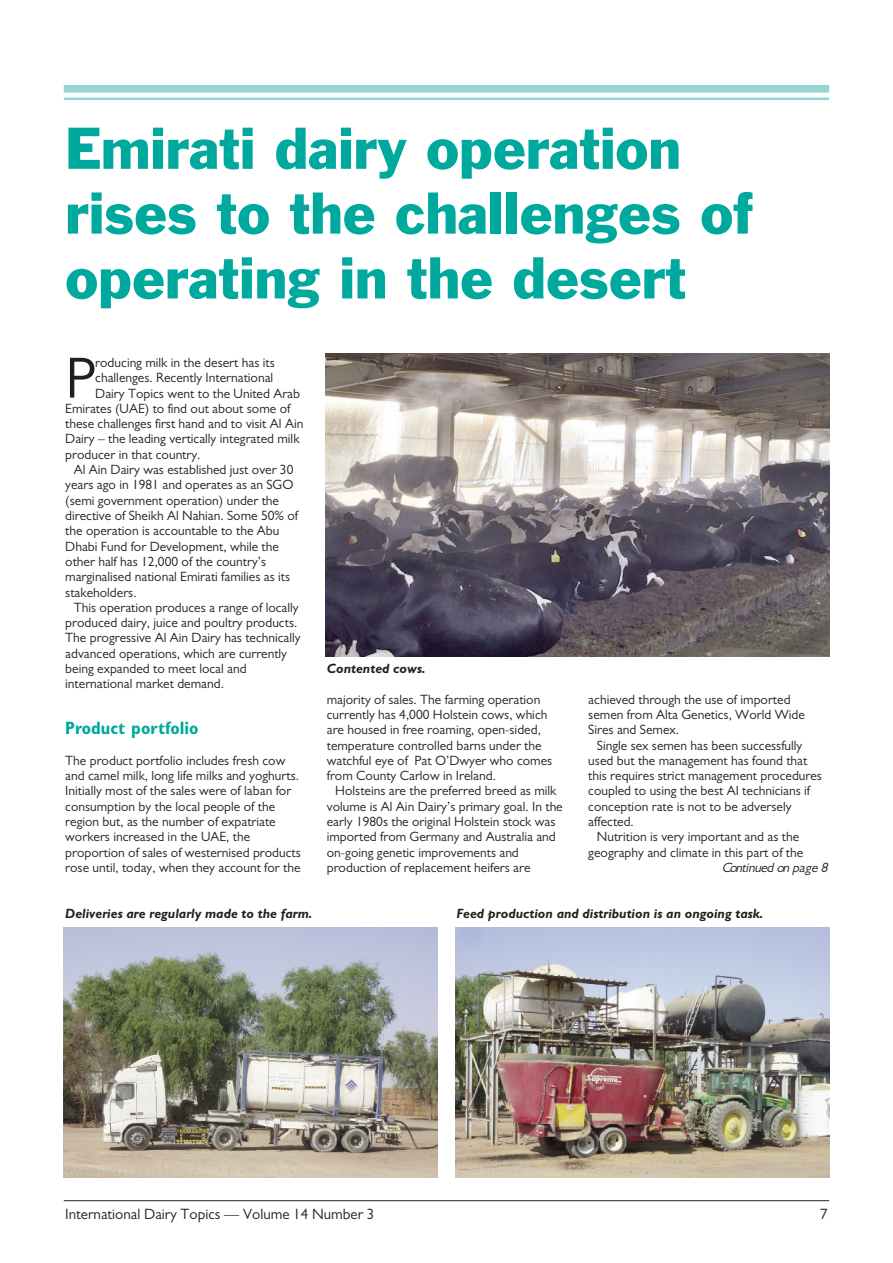
<style>
.page{position:relative;width:893px;height:1263px;background:#fff}
.page>*{position:absolute;margin:0;border:0;box-sizing:border-box;transform-origin:0 0}
.t1{font:58.35px "Gill Sans";color:#231f20}
.t2{font:54px/64.8px "Franklin Gothic BT";color:#00a99d}
.t3{font:700 condensed 18px "Gill Sans";color:#00a99d}
.t4{font:15px "Gill Sans";color:#231f20}
.t5{font:13.5px/15.3px "Gill Sans";color:#231f20}
.t6{font:italic 700 13.5px "Gill Sans";color:#231f20}
.t7{font:italic 13.5px "Gill Sans";color:#231f20}
</style>
<div class="page">
<hr style="left:64px;top:1200px;width:765px;height:1px;background:#231f20">
<div style="left:64px;top:85px;width:765px;height:8px;background:#96d5d2"></div>
<hr style="left:64px;top:98px;width:765px;height:2px;background:#96d5d2">
<img style="left:64px;top:927px;width:374px;height:251px">
<img style="left:455px;top:927px;width:374px;height:251px">
<img style="left:325px;top:353px;width:504px;height:303px">
<h2 class="t2" style="left:65px;top:121px;width:689px">Emirati dairy operation rises to the challenges of operating in the desert</h2>
<h1 class="t1" style="left:65px;top:358px;width:32px">P</h1>
<p class="t5" style="left:95px;top:356px;width:181px">roducing milk in the desert has its</p>
<p class="t5" style="left:95px;top:371px;width:179px">challenges. Recently International</p>
<p class="t5" style="left:95px;top:387px;width:206px">Dairy Topics went to the United Arab</p>
<p class="t5" style="left:65px;top:402px;width:227px">Emirates (UAE) to find out about some of</p>
<p class="t5" style="left:65px;top:417px;width:240px">these challenges first hand and to visit Al Ain</p>
<p class="t5" style="left:65px;top:433px;width:236px">Dairy – the leading vertically integrated milk</p>
<p class="t5" style="left:65px;top:448px;width:137px">producer in that country.</p>
<p class="t5" style="left:74px;top:463px;width:221px">Al Ain Dairy was established just over 30</p>
<p class="t5" style="left:65px;top:479px;width:230px">years ago in 1981 and operates as an SGO</p>
<p class="t5" style="left:65px;top:494px;width:215px">(semi government operation) under the</p>
<p class="t5" style="left:65px;top:509px;width:234px">directive of Sheikh Al Nahian. Some 50% of</p>
<p class="t5" style="left:65px;top:524px;width:216px">the operation is accountable to the Abu</p>
<p class="t5" style="left:65px;top:540px;width:215px">Dhabi Fund for Development, while the</p>
<p class="t5" style="left:65px;top:555px;width:202px">other half has 12,000 of the country’s</p>
<p class="t5" style="left:65px;top:570px;width:226px">marginalised national Emirati families as its</p>
<p class="t5" style="left:65px;top:586px;width:73px">stakeholders.</p>
<p class="t5" style="left:74px;top:601px;width:226px">This operation produces a range of locally</p>
<p class="t5" style="left:65px;top:616px;width:233px">produced dairy, juice and poultry products.</p>
<p class="t5" style="left:65px;top:632px;width:237px">The progressive Al Ain Dairy has technically</p>
<p class="t5" style="left:65px;top:647px;width:223px">advanced operations, which are currently</p>
<p class="t5" style="left:65px;top:662px;width:183px">being expanded to meet local and</p>
<p class="t5" style="left:65px;top:677px;width:160px">international market demand.</p>
<h3 class="t3" style="left:65px;top:721px;width:135px">Product portfolio</h3>
<p class="t5" style="left:65px;top:754px;width:237px">The product portfolio includes fresh cow and camel milk, long life milks and yoghurts.<br>Initially most of the sales were of laban for consumption by the local people of the region but, as the number of expatriate workers increased in the UAE, the proportion of sales of westernised products rose until, today, when they account for the</p>
<p class="t6" style="left:327px;top:663px;width:100px">Contented cows.</p>
<p class="t5" style="left:327px;top:693px;width:227px">majority of sales. The farming operation currently has 4,000 Holstein cows, which are housed in free roaming, open-sided, temperature controlled barns under the watchful eye of Pat O’Dwyer who comes from County Carlow in Ireland.</p>
<p class="t5" style="left:327px;top:785px;width:237px;text-indent:9px">Holsteins are the preferred breed as milk volume is Al Ain Dairy’s primary goal. In the early 1980s the original Holstein stock was imported from Germany and Australia and on-going genetic improvements and production of replacement heifers are</p>
<p class="t5" style="left:588px;top:693px;width:218px">achieved through the use of imported semen from Alta Genetics, World Wide<br>Sires and Semex.</p>
<p class="t5" style="left:597px;top:739px;width:207px">Single sex semen has been successfully</p>
<p class="t5" style="left:588px;top:754px;width:221px">used but the management has found that</p>
<p class="t5" style="left:588px;top:769px;width:235px">this requires strict management procedures</p>
<p class="t5" style="left:588px;top:785px;width:223px">coupled to using the best AI technicians if</p>
<p class="t5" style="left:588px;top:800px;width:205px">conception rate is not to be adversely</p>
<p class="t5" style="left:588px;top:815px;width:47px">affected.</p>
<p class="t5" style="left:597px;top:830px;width:204px">Nutrition is very important and as the</p>
<p class="t5" style="left:588px;top:846px;width:216px">geography and climate in this part of the</p>
<p class="t7" style="left:722px;top:863px;width:110px">Continued on page 8</p>
<p class="t6" style="left:65px;top:908px;width:249px">Deliveries are regularly made to the farm.</p>
<p class="t6" style="left:456px;top:908px;width:308px">Feed production and distribution is an ongoing task.</p>
<p class="t4" style="left:65px;top:1209px;width:311px">International Dairy Topics — Volume 14 Number 3</p>
<p class="t4" style="left:820px;top:1209px;width:9px">7</p>
</div>
